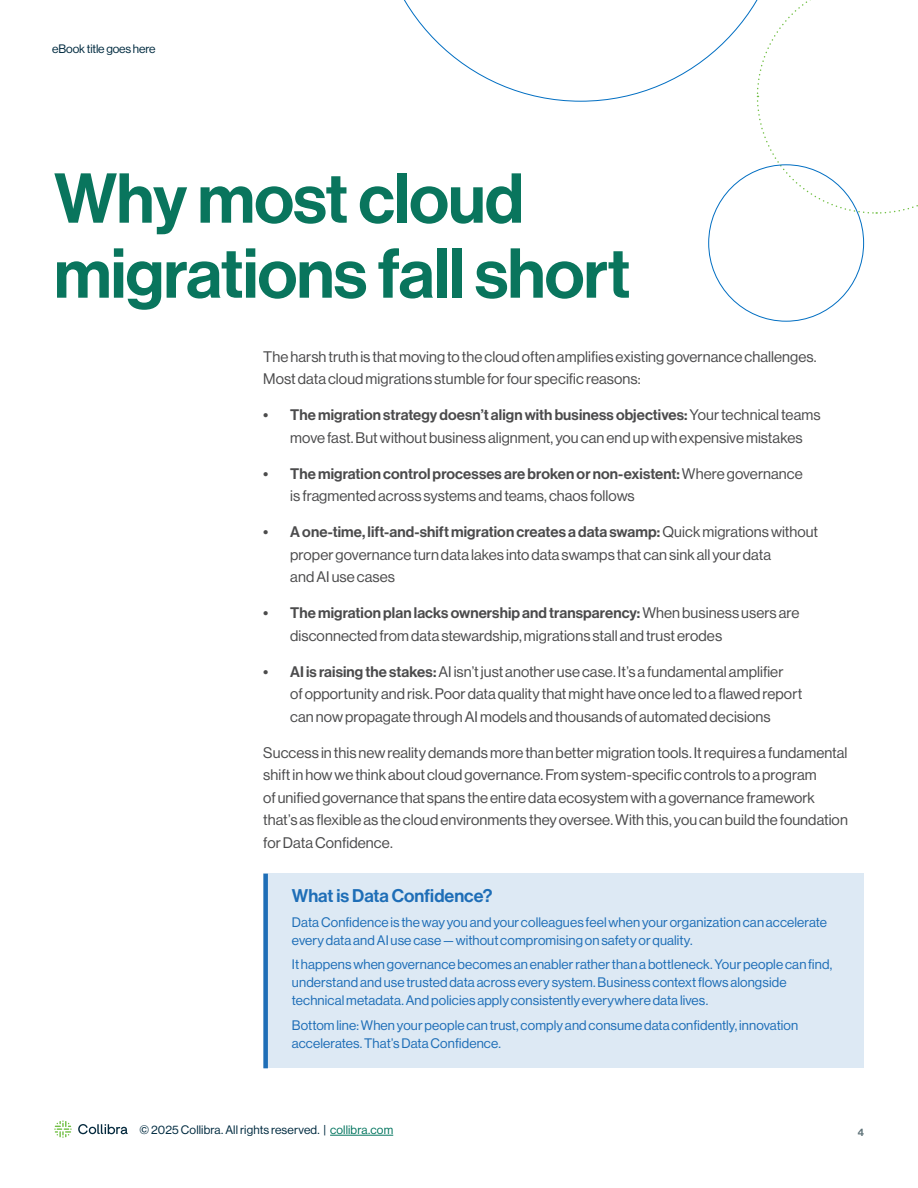
<style>
.page{position:relative;width:918px;height:1188px;background:#fff}
.page>*{position:absolute;margin:0;border:0;box-sizing:border-box;transform-origin:0 0}
._1st_page_-_highlight_text{font:500 69px/75px "Haas Grot Disp 65";letter-spacing:-.01em;color:#09755d}
.In-line_Callout_Body_Header{font:500 18px "Haas Grot Disp 65";color:#1e6eb7}
.Body_Copy{font:15px/22.5px "Haas Grot Disp 55 Roman";letter-spacing:.005em;color:#4b4b4c}
.In-line_Callout_Bullets{font:13.5px/18px "Haas Grot Disp 55 Roman";letter-spacing:.01em;color:#1e6eb7}
.Inner_page_copyright{font:12px "Haas Grot Disp 55 Roman";letter-spacing:.01em;color:#002b40}
.Inner_page_eyebrow{font:12px "Haas Grot Disp 55 Roman";letter-spacing:-.01em;color:#002b40}
.Page{font:500 10.5px "Haas Grot Disp 65";color:#5e7278}
.s1{font-family:"Haas Grot Disp 65";font-weight:500}
.s2{color:#03755f}
</style>
<div class="page">
<svg style="left:404px;top:0;width:514px;height:214px"></svg>
<hr style="left:330px;top:1135px;width:63px;height:1px;background:#03755f">
<svg style="left:54px;top:1120px;width:18px;height:18px"></svg>
<svg style="left:78px;top:1124px;width:50px;height:10px"></svg>
<div style="left:263px;top:874px;width:601px;height:194px;background:#dde9f4"></div>
<div style="left:263px;top:874px;width:5px;height:194px;background:#1e6eb7"></div>
<p class="Inner_page_eyebrow" style="left:52px;top:42px;width:105px">eBook title goes here</p>
<p class="_1st_page_-_highlight_text" style="left:54px;top:162px;width:578px">Why most cloud migrations fall short</p>
<p class="Body_Copy" style="left:263px;top:345px;width:555px">The harsh truth is that moving to the cloud often amplifies existing governance challenges.<br>Most data cloud migrations stumble for four specific reasons:</p>
<p class="Body_Copy" style="left:290px;top:404px;width:532px;text-indent:-27px"><span class="s1">• The migration strategy doesn’t align with business objectives:</span> Your technical teams move fast. But without business alignment, you can end up with expensive mistakes</p>
<p class="Body_Copy" style="left:290px;top:462px;width:514px;text-indent:-27px"><span class="s1">• The migration control processes are broken or non-existent:</span> Where governance is fragmented across systems and teams, chaos follows</p>
<p class="Body_Copy" style="left:290px;top:521px;width:529px;text-indent:-27px"><span class="s1">• A one-time, lift-and-shift migration creates a data swamp:</span> Quick migrations without proper governance turn data lakes into data swamps that can sink all your data<br>and AI use cases</p>
<p class="Body_Copy" style="left:290px;top:602px;width:511px;text-indent:-27px"><span class="s1">• The migration plan lacks ownership and transparency:</span> When business users are disconnected from data stewardship, migrations stall and trust erodes</p>
<p class="Body_Copy" style="left:290px;top:660px;width:514px;text-indent:-27px"><span class="s1">• AI is raising the stakes:</span> AI isn’t just another use case. It’s a fundamental amplifier<br>of opportunity and risk. Poor data quality that might have once led to a flawed report can now propagate through AI models and thousands of automated decisions</p>
<p class="Body_Copy" style="left:263px;top:741px;width:586px">Success in this new reality demands more than better migration tools. It requires a fundamental shift in how we think about cloud governance. From system-specific controls to a program<br>of unified governance that spans the entire data ecosystem with a governance framework that’s as flexible as the cloud environments they oversee. With this, you can build the foundation for Data Confidence.</p>
<p class="In-line_Callout_Body_Header" style="left:292px;top:885px;width:202px">What is Data Confidence?</p>
<p class="In-line_Callout_Bullets" style="left:292px;top:913px;width:537px">Data Confidence is the way you and your colleagues feel when your organization can accelerate every data and AI use case — without compromising on safety or quality.</p>
<p class="In-line_Callout_Bullets" style="left:292px;top:956px;width:542px">It happens when governance becomes an enabler rather than a bottleneck. Your people can find, understand and use trusted data across every system. Business context flows alongside technical metadata. And policies apply consistently everywhere data lives.</p>
<p class="In-line_Callout_Bullets" style="left:292px;top:1016px;width:508px">Bottom line: When your people can trust, comply and consume data confidently, innovation accelerates. That’s Data Confidence.</p>
<p class="Inner_page_copyright" style="left:140px;top:1123px;width:255px">© 2025 Collibra. All rights reserved. | <span class="s2">collibra.com</span></p>
<p class="Page" style="left:858px;top:1127px;width:8px">4</p>
</div>
